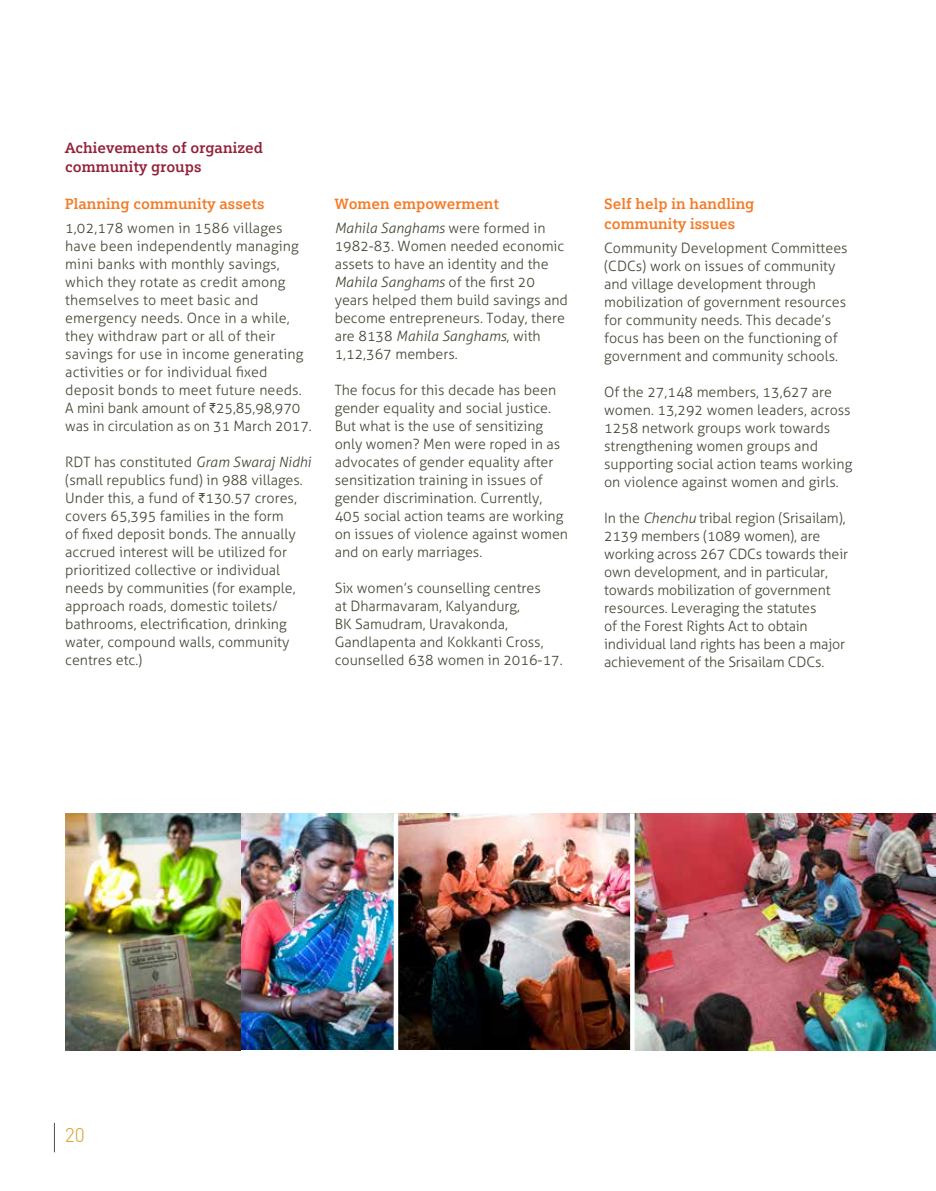
<style>
.page{position:relative;width:936px;height:1191px;background:#fff}
.page>*{position:absolute;margin:0;border:0;box-sizing:border-box;transform-origin:0 0}
.t1{font:300 19.5px "DIN";color:#da9e29}
.t2{font:700 15px/19.5px "Siemens Slab";color:#f47b27}
.t3{font:700 15px/18.8px "Siemens Slab";color:#932037}
.t4{font:300 14.25px/18px "Aller";color:#434a36}
.s1{font-family:"Rupee";font-weight:400}
.s2{font-style:italic}
</style>
<div class="page">
<svg style="left:54px;top:1123px;width:1px;height:29px"></svg>
<img style="left:65px;top:813px;width:870px;height:237px">
<div style="left:393px;top:813px;width:5px;height:261px;background:#fff"></div>
<svg style="left:630px;top:813px;width:4px;height:237px"></svg>
<p class="t3" style="left:65px;top:138px;width:199px">Achievements of organized community groups</p>
<p class="t2" style="left:65px;top:194px;width:201px">Planning community assets</p>
<p class="t4" style="left:65px;top:219px;width:248px">1,02,178 women in 1586 villages have been independently managing mini banks with monthly savings, which they rotate as credit among themselves to meet basic and emergency needs. Once in a while, they withdraw part or all of their savings for use in income generating activities or for individual fixed deposit bonds to meet future needs.<br>A mini bank amount of <span class="s1">`</span>25,85,98,970 was in circulation as on 31 March 2017.</p>
<p class="t4" style="left:65px;top:453px;width:247px">RDT has constituted <span class="s2">Gram Swaraj Nidhi </span>(small republics fund) in 988 villages.<br>Under this, a fund of <span class="s1">`</span>130.57 crores, covers 65,395 families in the form<br>of fixed deposit bonds. The annually accrued interest will be utilized for prioritized collective or individual needs by communities (for example, approach roads, domestic toilets/ bathrooms, electrification, drinking water, compound walls, community centres etc.)</p>
<p class="t2" style="left:334px;top:194px;width:166px">Women empowerment</p>
<p class="t4" style="left:334px;top:219px;width:235px"><span class="s2">Mahila Sanghams</span> were formed in<br>1982-83. Women needed economic assets to have an identity and the<br><span class="s2">Mahila Sanghams</span> of the first 20 years helped them build savings and become entrepreneurs. Today, there are 8138 <span class="s2">Mahila Sanghams</span>, with<br>1,12,367 members.</p>
<p class="t4" style="left:334px;top:381px;width:235px">The focus for this decade has been gender equality and social justice.<br>But what is the use of sensitizing only women? Men were roped in as advocates of gender equality after sensitization training in issues of gender discrimination. Currently, 405 social action teams are working on issues of violence against women and on early marriages.</p>
<p class="t4" style="left:334px;top:579px;width:229px">Six women’s counselling centres<br>at Dharmavaram, Kalyandurg,<br>BK Samudram, Uravakonda,<br>Gandlapenta and Kokkanti Cross, counselled 638 women in 2016-17.</p>
<p class="t2" style="left:604px;top:194px;width:152px">Self help in handling community issues</p>
<p class="t4" style="left:604px;top:238px;width:245px">Community Development Committees (CDCs) work on issues of community and village development through mobilization of government resources for community needs. This decade’s focus has been on the functioning of government and community schools.</p>
<p class="t4" style="left:604px;top:382px;width:250px">Of the 27,148 members, 13,627 are women. 13,292 women leaders, across 1258 network groups work towards strengthening women groups and supporting social action teams working on violence against women and girls.</p>
<p class="t4" style="left:604px;top:508px;width:245px">In the <span class="s2">Chenchu</span> tribal region (Srisailam), 2139 members (1089 women), are working across 267 CDCs towards their own development, and in particular, towards mobilization of government resources. Leveraging the statutes<br>of the Forest Rights Act to obtain individual land rights has been a major achievement of the Srisailam CDCs.</p>
<h1 class="t1" style="left:65px;top:1123px;width:22px">20</h1>
</div>
